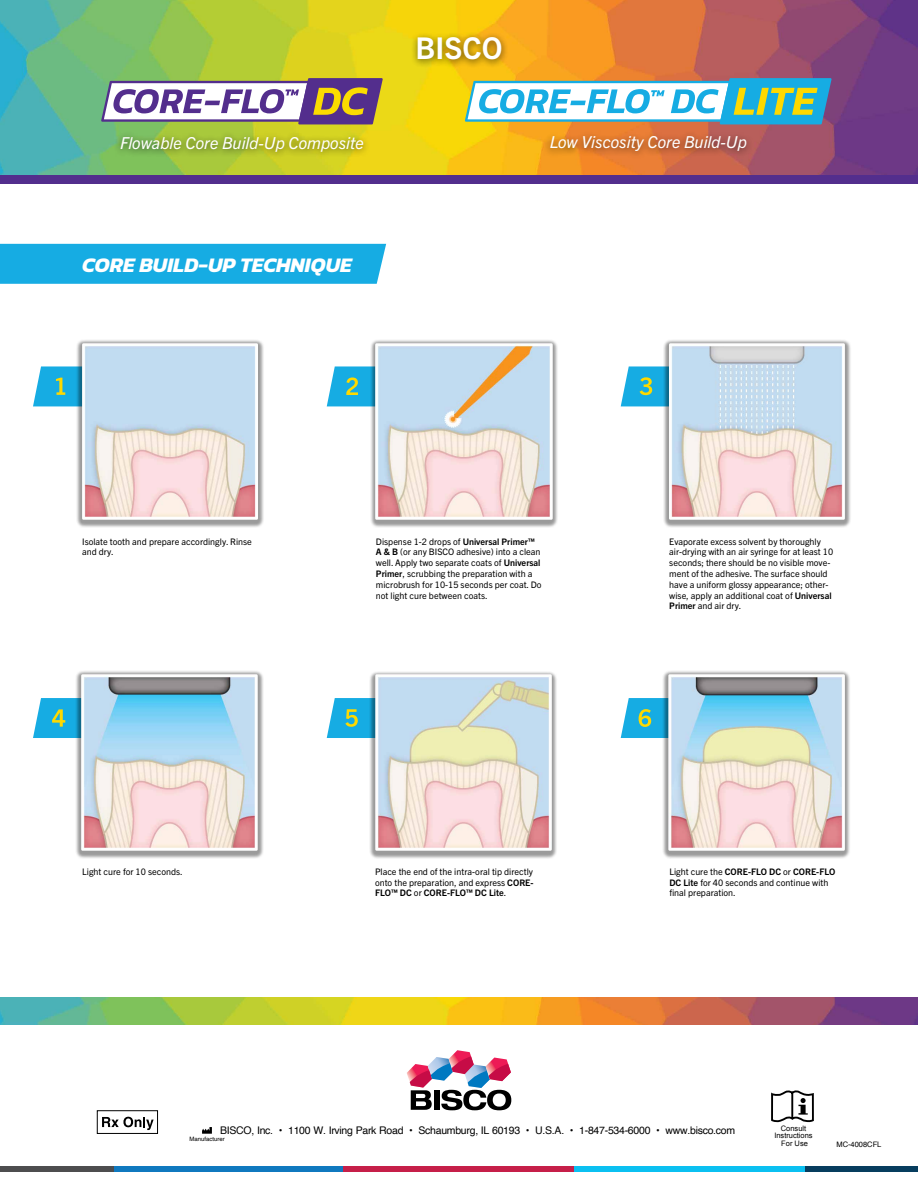
<style>
.page{position:relative;width:918px;height:1188px;background:#fff}
.page>*{position:absolute;margin:0;border:0;box-sizing:border-box;transform-origin:0 0}
.t1{font:700 30px "Trade Gothic Next LT Pro";color:#fff}
.t2{font:italic 700 21px "Kanit";color:#fff}
.t3{font:italic 16.5px "Trade Gothic Next LT Pro";color:#fff}
.t4{font:10.5px "Helvetica";letter-spacing:-.025em;color:#000}
.t5{font:9px/10.8px "Trade Gothic Next LT Pro";color:#000}
.t6{font:7.5px/7.5px "Arial";color:#000;text-align:center}
.t7{font:7.5px "Helvetica";color:#000}
.t8{font:6px "Helvetica";color:#000}
.s1{font-weight:700}
</style>
<div class="page">
<div style="left:0;top:244px;width:386px;height:40px;background:#16ace3"></div>
<svg style="left:33px;top:366px;width:43px;height:40px"></svg>
<svg style="left:327px;top:366px;width:43px;height:40px"></svg>
<svg style="left:621px;top:366px;width:42px;height:40px"></svg>
<svg style="left:33px;top:698px;width:42px;height:40px"></svg>
<svg style="left:327px;top:698px;width:42px;height:40px"></svg>
<svg style="left:621px;top:698px;width:41px;height:40px"></svg>
<img style="left:0;top:997px;width:918px;height:27px">
<svg style="left:771px;top:1090px;width:43px;height:33px"></svg>
<svg style="left:102px;top:1117px;width:52px;height:13px"></svg>
<div style="left:97px;top:1110px;width:61px;height:24px;border:1px solid #000"></div>
<svg style="left:407px;top:1050px;width:104px;height:60px"></svg>
<div style="left:113px;top:1166px;width:231px;height:6px;background:#1079bf"></div>
<div style="left:804px;top:1166px;width:114px;height:6px;background:#073d5e"></div>
<div style="left:0;top:1166px;width:114px;height:6px;background:#4d4d4f"></div>
<div style="left:344px;top:1166px;width:230px;height:6px;background:#c61f49"></div>
<div style="left:574px;top:1166px;width:231px;height:6px;background:#0bc0f1"></div>
<img style="left:0;top:0;width:918px;height:176px">
<svg style="left:465px;top:78px;width:367px;height:46px"></svg>
<svg style="left:101px;top:78px;width:282px;height:46px"></svg>
<div style="left:0;top:176px;width:918px;height:8px;background:#532e8d"></div>
<div style="left:410px;top:31px;width:99px;height:38px;background:#000;opacity:.6"></div>
<div style="left:113px;top:131px;width:257px;height:29px;background:#000;opacity:.6"></div>
<div style="left:543px;top:131px;width:211px;height:29px;background:#000;opacity:.6"></div>
<div style="left:76px;top:339px;width:189px;height:189px;background:#000;opacity:.4"></div>
<img style="left:82px;top:343px;width:176px;height:176px">
<div style="left:370px;top:339px;width:189px;height:189px;background:#000;opacity:.4"></div>
<img style="left:376px;top:343px;width:176px;height:176px">
<div style="left:663px;top:339px;width:189px;height:189px;background:#000;opacity:.4"></div>
<img style="left:669px;top:343px;width:176px;height:176px">
<div style="left:75px;top:670px;width:189px;height:189px;background:#000;opacity:.4"></div>
<img style="left:82px;top:675px;width:176px;height:176px">
<div style="left:369px;top:671px;width:189px;height:189px;background:#000;opacity:.4"></div>
<img style="left:375px;top:675px;width:176px;height:176px">
<div style="left:662px;top:670px;width:189px;height:189px;background:#000;opacity:.4"></div>
<img style="left:668px;top:674px;width:176px;height:176px">
<svg style="left:202px;top:1127px;width:10px;height:7px"></svg>
<h1 class="t1" style="left:415px;top:27px;width:89px">BISCO</h1>
<h3 class="t3" style="left:120px;top:131px;width:245px">Flowable Core Build-Up Composite</h3>
<h3 class="t3" style="left:550px;top:130px;width:199px">Low Viscosity Core Build-Up</h3>
<h2 class="t2" style="left:82px;top:249px;width:271px">CORE BUILD-UP TECHNIQUE</h2>
<p class="t5" style="left:82px;top:535px;width:171px">Isolate tooth and prepare accordingly. Rinse and dry.</p>
<p class="t5" style="left:376px;top:535px;width:167px">Dispense 1-2 drops of <span class="s1">Universal Primer™ A &amp; B</span> (or any BISCO adhesive) into a clean well. Apply two separate coats of <span class="s1">Universal Primer</span>, scrubbing the preparation with a microbrush for 10-15 seconds per coat. Do not light cure between coats.</p>
<p class="t5" style="left:669px;top:535px;width:165px">Evaporate excess solvent by thoroughly air-drying with an air syringe for at least 10 seconds; there should be no visible move&shy;ment of the adhesive. The surface should have a uniform glossy appearance; other&shy;wise, apply an additional coat of <span class="s1">Universal Primer</span> and air dry.</p>
<p class="t5" style="left:82px;top:866px;width:102px">Light cure for 10 seconds.</p>
<p class="t5" style="left:375px;top:866px;width:160px;text-align:justify">Place the end of the intra-oral tip directly onto the preparation, and express <span class="s1">CORE-FLO™ DC</span> or <span class="s1">CORE-FLO™ DC Lite</span>.</p>
<p class="t5" style="left:669px;top:866px;width:168px">Light cure the <span class="s1">CORE-FLO DC</span> or <span class="s1">CORE-FLO<br>DC Lite</span> for 40 seconds and continue with final preparation.</p>
<p class="t4" style="left:220px;top:1122px;width:517px">BISCO, Inc. • 1100 W. Irving Park Road • Schaumburg, IL 60193 • U.S.A. • 1-847-534-6000 • www.bisco.com</p>
<p class="t8" style="left:189px;top:1134px;width:37px">Manufacturer</p>
<p class="t6" style="left:774px;top:1124px;width:40px">Consult<br>Instructions<br>For Use</p>
<p class="t7" style="left:836px;top:1139px;width:47px">MC-4008CFL</p>
</div>
